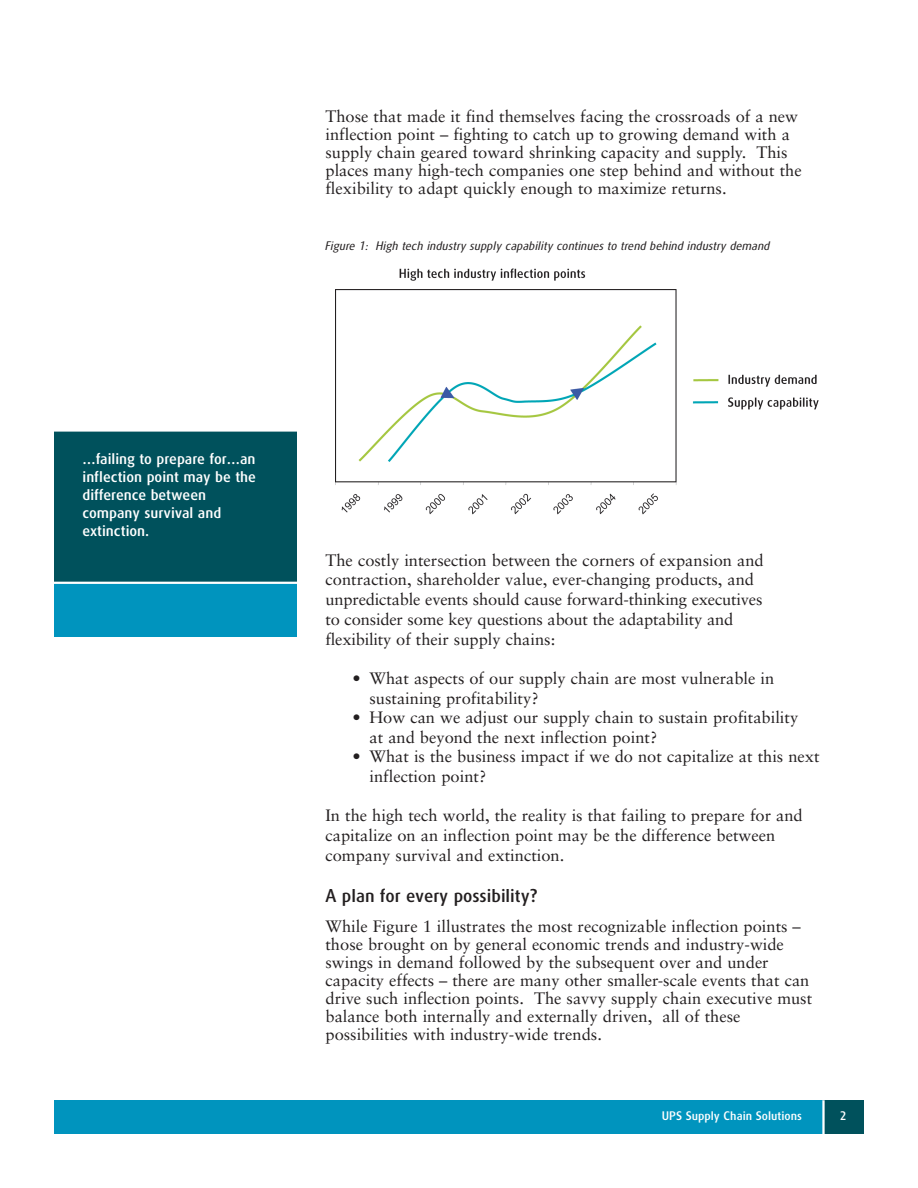
<style>
.page{position:relative;width:918px;height:1188px;background:#fff}
.page>*{position:absolute;margin:0;border:0;box-sizing:border-box;transform-origin:0 0}
.t1{font:500 18px "UPS Sans";color:#231f20}
.t2{font:16.5px/18px "Sabon";color:#231f20}
.t3{font:500 15px/18px "UPS Sans";color:#fff}
.t4{font:italic 12px "UPS Sans";color:#231f20}
.t5{font:500 12px "UPS Sans";color:#fff}
</style>
<div class="page">
<div style="left:54px;top:1100px;width:770px;height:34px;background:#0094be"></div>
<div style="left:824px;top:1100px;width:40px;height:34px;background:#00515c"></div>
<hr style="left:822px;top:1100px;width:3px;height:34px;background:#fff">
<div style="left:54px;top:431px;width:243px;height:166px;background:#00515c"></div>
<div style="left:54px;top:583px;width:243px;height:54px;background:#0094be"></div>
<hr style="left:54px;top:429px;width:243px;height:3px;background:#fff">
<hr style="left:54px;top:582px;width:243px;height:2px;background:#fff">
<img style="left:335px;top:268px;width:484px;height:247px">
<p class="t2" style="left:326px;top:109px;width:478px">Those that made it find themselves facing the crossroads of a new inflection point – fighting to catch up to growing demand with a supply chain geared toward shrinking capacity and supply. This places many high-tech companies one step behind and without the flexibility to adapt quickly enough to maximize returns.</p>
<p class="t4" style="left:326px;top:239px;width:446px">Figure 1: High tech industry supply capability continues to trend behind industry demand</p>
<p class="t3" style="left:82px;top:450px;width:175px">…failing to prepare for…an inflection point may be the difference between company survival and extinction.</p>
<p class="t2" style="left:326px;top:551px;width:440px;line-height:19.8px">The costly intersection between the corners of expansion and contraction, shareholder value, ever-changing products, and unpredictable events should cause forward-thinking executives to consider some key questions about the adaptability and flexibility of their supply chains:</p>
<p class="t2" style="left:370px;top:670px;width:406px;line-height:19.5px;text-indent:-17px">• What aspects of our supply chain are most vulnerable in sustaining profitability?</p>
<p class="t2" style="left:370px;top:709px;width:430px;line-height:19.5px;text-indent:-17px">• How can we adjust our supply chain to sustain profitability at and beyond the next inflection point?</p>
<p class="t2" style="left:370px;top:748px;width:452px;line-height:19.5px;text-indent:-17px">• What is the business impact if we do not capitalize at this next inflection point?</p>
<p class="t2" style="left:325px;top:807px;width:479px;line-height:19.8px">In the high tech world, the reality is that failing to prepare for and capitalize on an inflection point may be the difference between company survival and extinction.</p>
<p class="t1" style="left:326px;top:885px;width:214px">A plan for every possibility?</p>
<p class="t2" style="left:326px;top:919px;width:488px">While Figure 1 illustrates the most recognizable inflection points – those brought on by general economic trends and industry-wide swings in demand followed by the subsequent over and under capacity effects – there are many other smaller-scale events that can drive such inflection points. The savvy supply chain executive must balance both internally and externally driven, all of these possibilities with industry-wide trends.</p>
<p class="t5" style="left:662px;top:1109px;width:142px">UPS Supply Chain Solutions</p>
<p class="t5" style="left:840px;top:1109px;width:8px">2</p>
</div>
